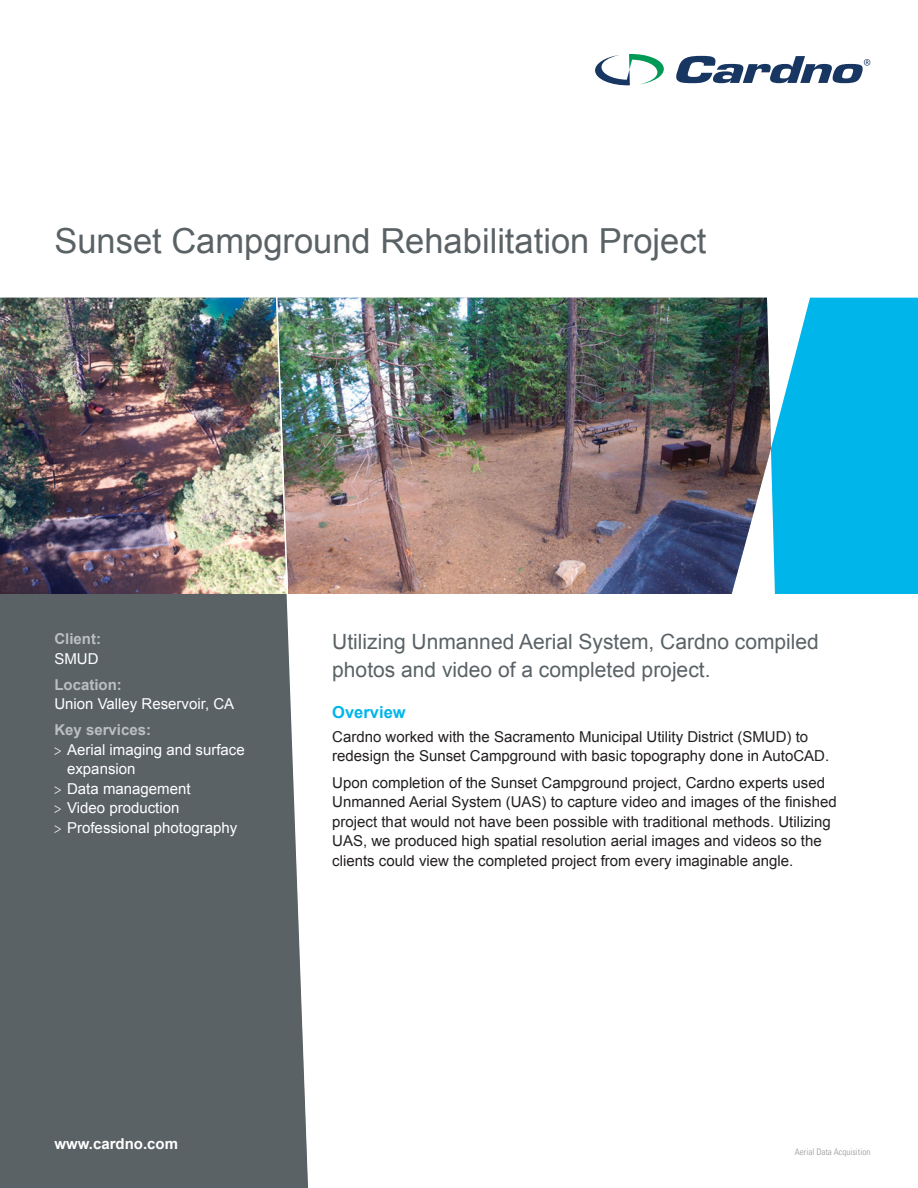
<style>
.page{position:relative;width:918px;height:1188px;background:#fff}
.page>*{position:absolute;margin:0;border:0;box-sizing:border-box;transform-origin:0 0}
.CAR_Heading_1{font:34.5px "Arial";color:#5a6266}
.CAR_Opening_statemen{font:21px/28.5px "Arial";color:#5a6266}
.CAR_Heading_3{font:700 16.5px "Arial";color:#00b5e9}
.CAR_Body_text{font:15px/19.5px "Arial";color:#231f20}
.CAR_Body_text_-_reve{font:15px/19.5px "Arial";color:#fff}
.CAR_-_Sidebar_Headin{font:700 15px "Arial";color:#b9bfc3}
.t1{font:700 15px "Arial";color:#fff}
.t2{font:300 condensed 9px "Univers LT";color:#949698}
.s1{font-family:"Univers LT";font-weight:300;font-stretch:condensed}
</style>
<div class="page">
<div style="left:0;top:594px;width:275px;height:594px;background:#5a6266"></div>
<svg style="left:771px;top:298px;width:147px;height:296px;background:#12baea"></svg>
<svg style="left:595px;top:54px;width:69px;height:32px"></svg>
<svg style="left:676px;top:56px;width:194px;height:27px"></svg>
<img style="left:312px;top:298px;width:459px;height:296px">
<img style="left:0;top:298px;width:275px;height:296px">
<img style="left:275px;top:297px;width:37px;height:891px">
<p class="CAR_Heading_1" style="left:54px;top:218px;width:653px">Sunset Campground Rehabilitation Project</p>
<p class="CAR_-_Sidebar_Headin" style="left:54px;top:629px;width:48px">Client:</p>
<p class="CAR_Body_text_-_reve" style="left:54px;top:649px;width:46px">SMUD</p>
<p class="CAR_-_Sidebar_Headin" style="left:54px;top:675px;width:69px">Location:</p>
<p class="CAR_Body_text_-_reve" style="left:54px;top:694px;width:181px">Union Valley Reservoir, CA</p>
<p class="CAR_-_Sidebar_Headin" style="left:54px;top:720px;width:98px">Key services:</p>
<p class="CAR_Body_text_-_reve" style="left:67px;top:740px;width:179px;text-indent:-13px"><span class="s1">&gt;</span> Aerial imaging and surface expansion</p>
<p class="CAR_Body_text_-_reve" style="left:54px;top:779px;width:138px"><span class="s1">&gt;</span> Data management</p>
<p class="CAR_Body_text_-_reve" style="left:54px;top:798px;width:127px"><span class="s1">&gt;</span> Video production</p>
<p class="CAR_Body_text_-_reve" style="left:54px;top:818px;width:184px"><span class="s1">&gt;</span> Professional photography</p>
<p class="CAR_Opening_statemen" style="left:332px;top:627px;width:488px">Utilizing Unmanned Aerial System, Cardno compiled photos and video of a completed project.</p>
<p class="CAR_Heading_3" style="left:332px;top:701px;width:75px">Overview</p>
<p class="CAR_Body_text" style="left:332px;top:727px;width:498px">Cardno worked with the Sacramento Municipal Utility District (SMUD) to redesign the Sunset Campground with basic topography done in AutoCAD.</p>
<p class="CAR_Body_text" style="left:332px;top:773px;width:506px">Upon completion of the Sunset Campground project, Cardno experts used Unmanned Aerial System (UAS) to capture video and images of the finished project that would not have been possible with traditional methods. Utilizing UAS, we produced high spatial resolution aerial images and videos so the clients could view the completed project from every imaginable angle.</p>
<p class="t1" style="left:54px;top:1134px;width:125px">www.cardno.com</p>
<p class="t2" style="left:795px;top:1147px;width:77px">Aerial Data Acquisition</p>
</div>
